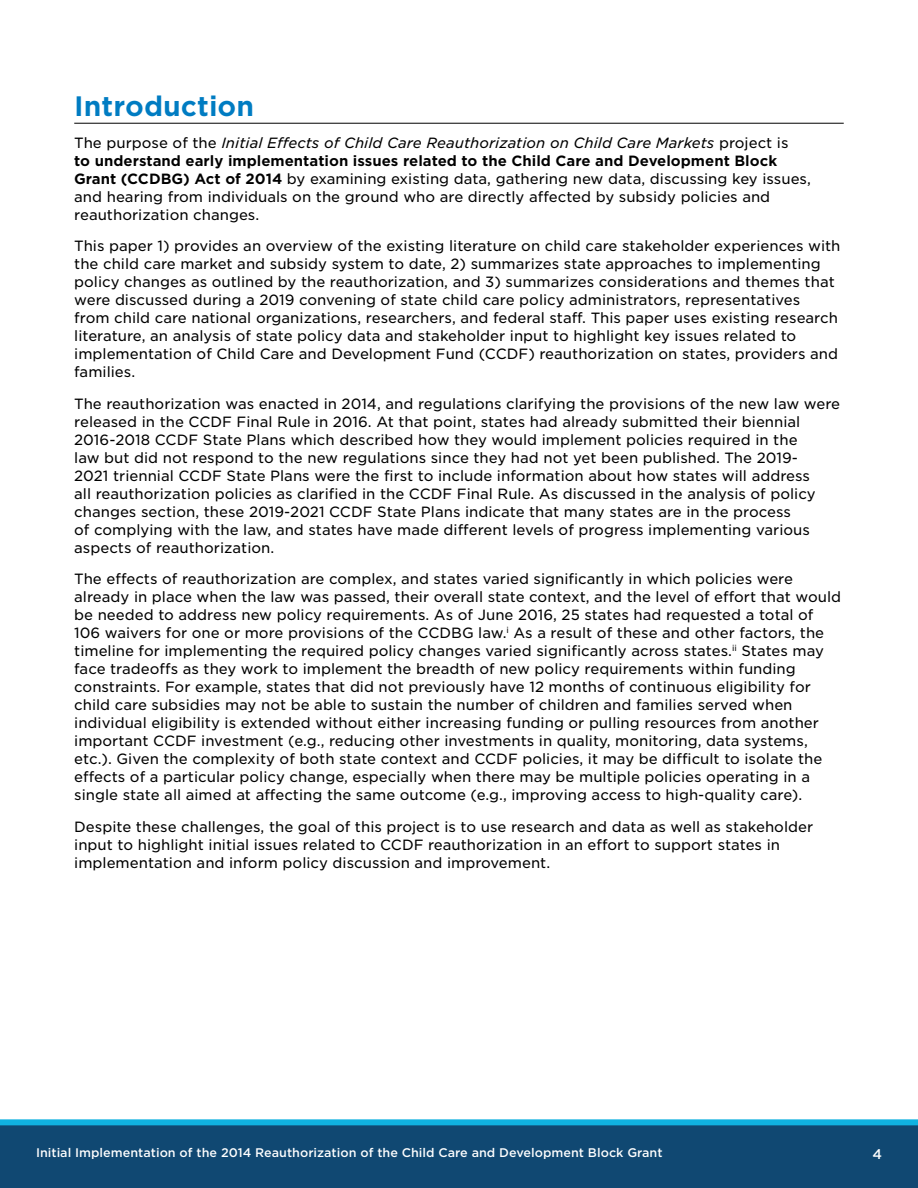
<style>
.page{position:relative;width:918px;height:1188px;background:#fff}
.page>*{position:absolute;margin:0;border:0;box-sizing:border-box;transform-origin:0 0}
.t1{font:700 27px "Gotham S Sm";color:#007cc2}
.t2{font:14.25px/18px "Gotham S Sm";color:#000}
.t3{font:500 13.5px "Gotham S Sm";color:#fff}
.t4{font:500 12px "Gotham S Sm";color:#fff}
.s1{font-style:italic}
.s2{font-weight:700}
</style>
<div class="page">
<div style="left:0;top:1125px;width:918px;height:63px;background:#104872"></div>
<div style="left:0;top:1119px;width:918px;height:6px;background:#10b2e1"></div>
<hr style="left:74px;top:123px;width:770px;height:1px;background:#000">
<h2 class="t1" style="left:74px;top:88px;width:181px">Introduction</h2>
<p class="t2" style="left:74px;top:133px;width:738px">The purpose of the <span class="s1">Initial Effects of Child Care Reauthorization on Child Care Markets</span> project is<br><span class="s2">to understand early implementation issues related to the Child Care and Development Block Grant (CCDBG) Act of 2014</span> by examining existing data, gathering new data, discussing key issues, and hearing from individuals on the ground who are directly affected by subsidy policies and reauthorization changes.</p>
<p class="t2" style="left:74px;top:237px;width:768px">This paper 1) provides an overview of the existing literature on child care stakeholder experiences with the child care market and subsidy system to date, 2) summarizes state approaches to implementing policy changes as outlined by the reauthorization, and 3) summarizes considerations and themes that were discussed during a 2019 convening of state child care policy administrators, representatives<br>from child care national organizations, researchers, and federal staff. This paper uses existing research literature, an analysis of state policy data and stakeholder input to highlight key issues related to implementation of Child Care and Development Fund (CCDF) reauthorization on states, providers and families.</p>
<p class="t2" style="left:74px;top:394px;width:767px">The reauthorization was enacted in 2014, and regulations clarifying the provisions of the new law were released in the CCDF Final Rule in 2016. At that point, states had already submitted their biennial 2016-2018 CCDF State Plans which described how they would implement policies required in the<br>law but did not respond to the new regulations since they had not yet been published. The 2019-<br>2021 triennial CCDF State Plans were the first to include information about how states will address<br>all reauthorization policies as clarified in the CCDF Final Rule. As discussed in the analysis of policy changes section, these 2019-2021 CCDF State Plans indicate that many states are in the process<br>of complying with the law, and states have made different levels of progress implementing various aspects of reauthorization.</p>
<p class="t2" style="left:74px;top:570px;width:768px">The effects of reauthorization are complex, and states varied significantly in which policies were already in place when the law was passed, their overall state context, and the level of effort that would be needed to address new policy requirements. As of June 2016, 25 states had requested a total of 106 waivers for one or more provisions of the CCDBG law.<sup>i</sup> As a result of these and other factors, the timeline for implementing the required policy changes varied significantly across states.<sup>ii</sup> States may face tradeoffs as they work to implement the breadth of new policy requirements within funding constraints. For example, states that did not previously have 12 months of continuous eligibility for child care subsidies may not be able to sustain the number of children and families served when individual eligibility is extended without either increasing funding or pulling resources from another important CCDF investment (e.g., reducing other investments in quality, monitoring, data systems, etc.). Given the complexity of both state context and CCDF policies, it may be difficult to isolate the effects of a particular policy change, especially when there may be multiple policies operating in a single state all aimed at affecting the same outcome (e.g., improving access to high-quality care).</p>
<p class="t2" style="left:74px;top:817px;width:740px">Despite these challenges, the goal of this project is to use research and data as well as stakeholder input to highlight initial issues related to CCDF reauthorization in an effort to support states in implementation and inform policy discussion and improvement.</p>
<p class="t4" style="left:36px;top:1145px;width:628px">Initial Implementation of the 2014 Reauthorization of the Child Care and Development Block Grant</p>
<p class="t3" style="left:872px;top:1145px;width:11px">4</p>
</div>
